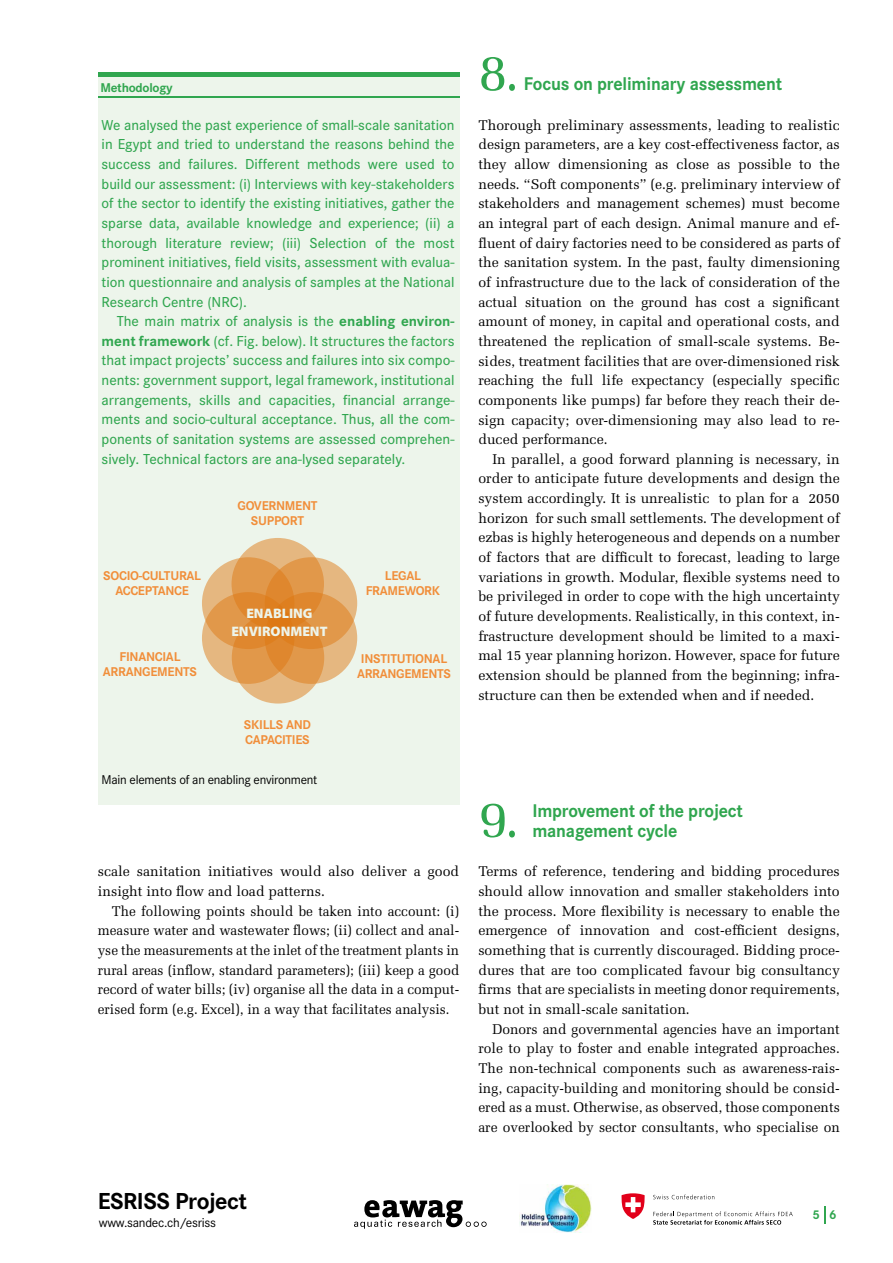
<style>
.page{position:relative;width:893px;height:1263px;background:#fff}
.page>*{position:absolute;margin:0;border:0;box-sizing:border-box;transform-origin:0 0}
.t1{font:52.5px "Melior";color:#30a64f}
.t2{font:700 24px "Corporate S";letter-spacing:-.02em;color:#000}
.t3{font:700 19.05px/19.6px "Corporate S";letter-spacing:-.01em;color:#30a64f;scale:.94 1}
.t4{font:500 15px/19.6px "Corporate S";color:#30a64f;text-align:justify}
.t5{font:14.1px/19.6px "Melior";color:#000;text-align:justify}
.t6{font:14.1px/19.6px "Melior";color:#000;text-align:justify;scale:.96 1}
.t7{font:900 13.8px/18px "Myriad Pro";color:#fff;text-align:center}
.t8{font:13.35px "Corporate S";letter-spacing:-.02em;color:#000}
.t9{font:700 13.2px/15px "Corporate S";letter-spacing:-.02em;color:#f18e3a}
.t10{font:13.2px "Corporate S";letter-spacing:-.02em;color:#000}
.t11{font:700 13.2px "Corporate S";letter-spacing:-.02em;color:#30a64f}
.s1{font-weight:700}
</style>
<div class="page">
<svg style="left:824px;top:1206px;width:1px;height:17px"></svg>
<div style="left:98px;top:72px;width:361px;height:732px;background:#edf5eb"></div>
<div style="left:98px;top:72px;width:361px;height:5px;background:#30a64f"></div>
<hr style="left:98px;top:97px;width:361px;height:1px;background:#30a64f">
<div style="left:202px;top:557px;width:92px;height:92px;background:#e5b780;border-radius:50%"></div>
<svg style="left:202px;top:592px;width:92px;height:92px;background:#e2a663"></svg>
<svg style="left:232px;top:538px;width:92px;height:92px;background:#e2a059"></svg>
<svg style="left:265px;top:557px;width:92px;height:92px;background:#e29f57"></svg>
<svg style="left:265px;top:592px;width:92px;height:92px;background:#e19e54"></svg>
<svg style="left:232px;top:612px;width:92px;height:91px;background:#e09445"></svg>
<img style="left:519px;top:1185px;width:72px;height:47px">
<svg style="left:354px;top:1200px;width:133px;height:29px"></svg>
<svg style="left:653px;top:1194px;width:61px;height:5px"></svg>
<svg style="left:653px;top:1211px;width:140px;height:13px"></svg>
<svg style="left:621px;top:1193px;width:24px;height:26px"></svg>
<p class="t11" style="left:101px;top:80px;width:74px">Methodology</p>
<p class="t4" style="left:102px;top:115px;width:354px">We analysed the past experience of small-scale sanitation in Egypt and tried to understand the reasons behind the success and failures. Different methods were used to build our assessment: (i) Interviews with key-stakeholders of the sector to identify the existing initiatives, gather the sparse data, available knowledge and experience; (ii) a thorough literature review; (iii) Selection of the most prominent initiatives, field visits, assessment with evalua&shy;tion questionnaire and analysis of samples at the National Research Centre (NRC).</p>
<p class="t4" style="left:102px;top:311px;width:354px;text-indent:15px">The main matrix of analysis is the <span class="s1">enabling environ&shy;ment framework</span> (cf. Fig. below). It structures the factors that impact projects’ success and failures into six compo&shy;nents: government support, legal framework, institutional arrangements, skills and capacities, financial arrange&shy;ments and socio-cultural acceptance. Thus, all the com&shy;ponents of sanitation systems are assessed comprehen&shy;sively. Technical factors are ana-lysed separately.</p>
<p class="t9" style="left:103px;top:569px;width:16px">Socio</p>
<p class="t9" style="left:139px;top:569px;width:64px">-cultural</p>
<p class="t9" style="left:115px;top:584px;width:16px">Acceptance</p>
<p class="t9" style="left:120px;top:650px;width:15px">Financia</p>
<p class="t9" style="left:174px;top:650px;width:8px">l</p>
<p class="t9" style="left:103px;top:665px;width:17px">Arran</p>
<p class="t9" style="left:142px;top:665px;width:17px">gements</p>
<p class="t9" style="left:251px;top:499px;width:25px;text-indent:-14px">Government<br>Support</p>
<p class="t7" style="left:231px;top:604px;width:98px">ENABLING<br>ENVIRONMENT</p>
<p class="t9" style="left:244px;top:718px;width:52px">Ski lls and<br>Capacities</p>
<p class="t10" style="left:102px;top:772px;width:217px">Main elements of an enabling environment</p>
<p class="t9" style="left:385px;top:569px;width:37px">Legal</p>
<p class="t9" style="left:366px;top:584px;width:16px">Framewor</p>
<p class="t9" style="left:432px;top:584px;width:10px">k</p>
<p class="t9" style="left:361px;top:651px;width:11px">Instit</p>
<p class="t9" style="left:397px;top:651px;width:17px">utiona</p>
<p class="t9" style="left:440px;top:651px;width:8px">l</p>
<p class="t9" style="left:357px;top:666px;width:17px">Arran</p>
<p class="t9" style="left:396px;top:666px;width:17px">gements</p>
<p class="t5" style="left:98px;top:862px;width:363px">scale sanitation initiatives would also deliver a good insight into flow and load patterns.</p>
<p class="t6" style="left:98px;top:901px;width:378px;text-indent:14px">The following points should be taken into account: (i) measure water and wastewater flows; (ii) collect and anal&shy;yse the measurements at the inlet of the treatment plants in rural areas (inflow, standard parameters); (iii) keep a good record of water bills; (iv) organise all the data in a comput&shy;erised form (e.g. Excel), in a way that facilitates analysis.</p>
<h1 class="t1" style="left:478px;top:42px;width:43px">8.</h1>
<h3 class="t3" style="left:524px;top:75px;width:276px">Focus on preliminary assessment</h3>
<p class="t5" style="left:478px;top:115px;width:363px">Thorough preliminary assessments, leading to realistic design parameters, are a key cost-effectiveness factor, as they allow dimensioning as close as possible to the needs. “Soft components” (e.g. preliminary interview of stakeholders and management schemes) must become an integral part of each design. Animal manure and ef&shy;fluent of dairy factories need to be considered as parts of the sanitation system. In the past, faulty dimensioning of infrastructure due to the lack of consideration of the actual situation on the ground has cost a significant amount of money, in capital and operational costs, and threatened the replication of small-scale systems. Be&shy;sides, treatment facilities that are over-dimensioned risk reaching the full life expectancy (especially specific components like pumps) far before they reach their de&shy;sign capacity; over-dimensioning may also lead to re&shy;duced performance.</p>
<p class="t5" style="left:478px;top:449px;width:363px;text-indent:14px">In parallel, a good forward planning is necessary, in order to anticipate future developments and design the system accordingly. It is unrealistic to plan for a 2050 horizon for such small settlements. The development of ezbas is highly heterogeneous and depends on a number of factors that are difficult to forecast, leading to large variations in growth. Modular, flexible systems need to be privileged in order to cope with the high uncertainty of future developments. Realistically, in this context, in&shy;frastructure development should be limited to a maxi&shy;mal 15 year planning horizon. However, space for future extension should be planned from the beginning; infra&shy;structure can then be extended when and if needed.</p>
<h1 class="t1" style="left:478px;top:788px;width:43px">9.</h1>
<h3 class="t3" style="left:532px;top:802px;width:226px">Improvement of the project management cycle</h3>
<p class="t5" style="left:478px;top:862px;width:363px">Terms of reference, tendering and bidding procedures should allow innovation and smaller stakeholders into the process. More flexibility is necessary to enable the emergence of innovation and cost-efficient designs, something that is currently discouraged. Bidding proce&shy;dures that are too complicated favour big consultancy firms that are specialists in meeting donor requirements, but not in small-scale sanitation.</p>
<p class="t5" style="left:478px;top:1019px;width:363px;text-indent:14px">Donors and governmental agencies have an important role to play to foster and enable integrated approaches.<br>The non-technical components such as awareness-rais&shy;ing, capacity-building and monitoring should be consid&shy;ered as a must. Otherwise, as observed, those components are overlooked by sector consultants, who specialise on</p>
<h2 class="t2" style="left:98px;top:1187px;width:151px">ESRISS Project</h2>
<p class="t8" style="left:99px;top:1214px;width:119px">www.sandec.ch/esriss</p>
<p class="t11" style="left:813px;top:1207px;width:25px">5 6</p>
</div>
